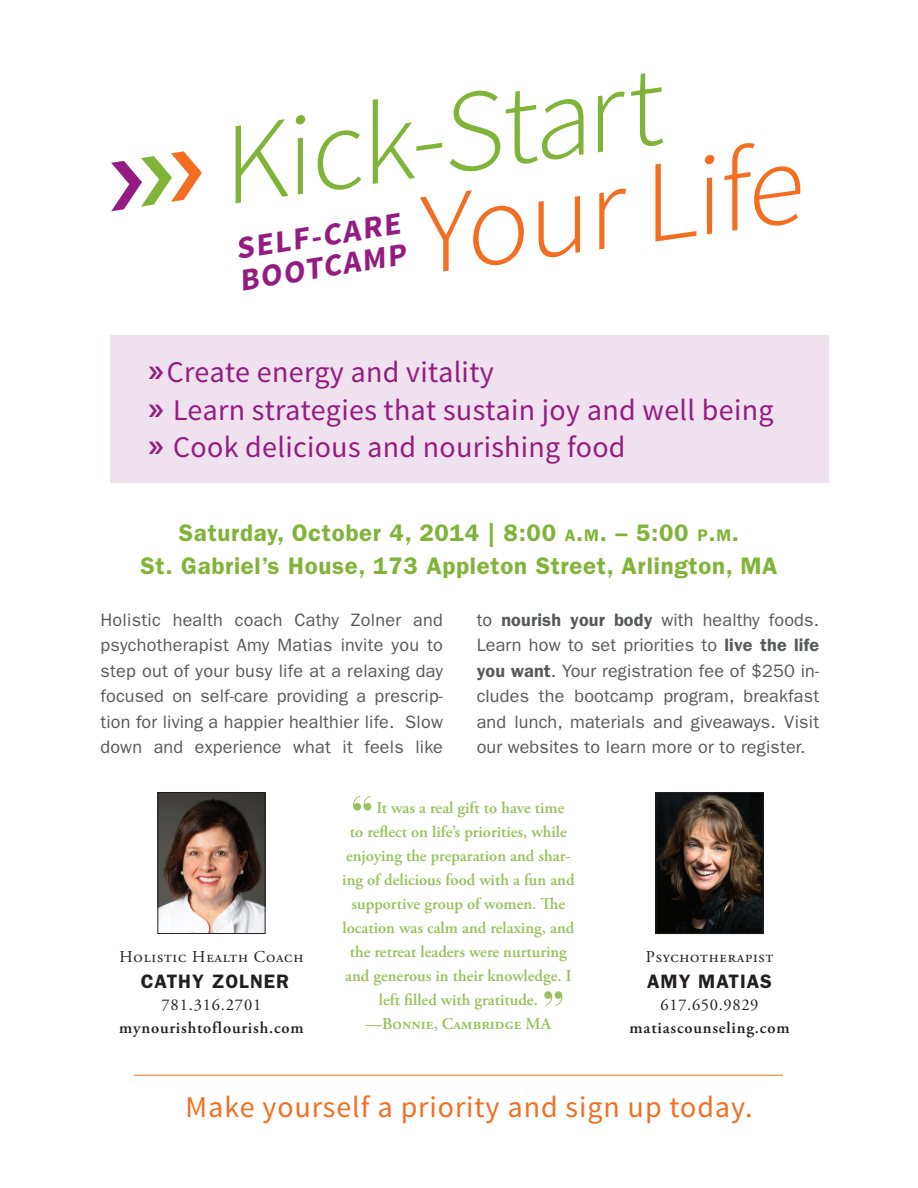
<style>
.page{position:relative;width:918px;height:1188px;background:#fff}
.page>*{position:absolute;margin:0;border:0;box-sizing:border-box;transform-origin:0 0}
.t1{font:300 115.8px "Source Sans Pro";color:#7fb438}
.t2{font:300 115.8px "Source Sans Pro";color:#f36e21}
.t3{font:700 31.5px/31.5px "Source Sans Pro";color:#941b82}
.t4{font:30px/37.5px "Source Sans Pro";letter-spacing:.01em;color:#941b82}
.t5{font:30px "Source Sans Pro";letter-spacing:.03em;color:#f36e21}
.t6{font:600 24px/33px "ITC Franklin Gothic Std";letter-spacing:.03em;color:#7fb438;text-align:center}
.t7{font:600 19.5px "ITC Franklin Gothic Std";letter-spacing:.05em;color:#231f20}
.t8{font:18px/25.5px "ITC Franklin Gothic Std";letter-spacing:.01em;color:#57585a;text-align:justify}
.t9{font:600 16.5px "Adobe Garamond Pro";color:#97c15b}
.t10{font:16.5px "Adobe Garamond Pro";letter-spacing:.05em;color:#231f20}
.t11{font:600 16.5px "Adobe Garamond Pro";letter-spacing:.05em;color:#231f20}
.s1{font-size:16.8px}
.s2{font-style:inherit}
.s3{font-weight:600}
</style>
<div class="page">
<div style="left:110px;top:335px;width:718px;height:148px;background:#efe2ee"></div>
<img style="left:658px;top:794px;width:104px;height:138px">
<div style="left:656px;top:792px;width:108px;height:142px;border:1px solid #231f20"></div>
<img style="left:159px;top:794px;width:104px;height:138px">
<div style="left:157px;top:792px;width:108px;height:142px;border:1px solid #231f20"></div>
<svg style="left:353px;top:796px;width:18px;height:15px"></svg>
<svg style="left:544px;top:991px;width:18px;height:15px"></svg>
<hr style="left:134px;top:1075px;width:649px;height:1px;background:#f36e21">
<h1 class="t1" style="left:209px;top:97px;width:446px;rotate:-8deg">Kick-Start</h1>
<h1 class="t2" style="left:405px;top:167px;width:391px;rotate:-8deg">Your Life</h1>
<h2 class="t3" style="left:232px;top:235px;width:170px;rotate:-9deg">Self-Care<br>Bootcamp</h2>
<h3 class="t4" style="left:167px;top:354px;width:608px">Create energy and vitality<br>Learn strategies that sustain joy and well being<br>Cook delicious and nourishing food</h3>
<h3 class="t6" style="left:140px;top:517px;width:639px">Saturday, October 4, 2014 | 8:00 <span class="s1">A</span><span class="s2">.</span><span class="s1">M</span><span class="s2">.</span> – 5:00 <span class="s1">P</span><span class="s2">.</span><span class="s1">M</span><span class="s2">.<br></span>St. Gabriel’s House, 173 Appleton Street, Arlington, MA</h3>
<p class="t8" style="left:100px;top:607px;width:344px">Holistic health coach Cathy Zolner and psychotherapist Amy Matias invite you to step out of your busy life at a relaxing day focused on self-care providing a prescrip&shy;tion for living a happier healthier life. Slow down and experience what it feels like</p>
<p class="t8" style="left:477px;top:607px;width:344px">to <span class="s3">nourish your body</span> with healthy foods.<br>Learn how to set priorities to <span class="s3">live the life you want</span>. Your registration fee of $250 in&shy;cludes the bootcamp program, breakfast and lunch, materials and giveaways. Visit our websites to learn more or to register.</p>
<p class="t10" style="left:119px;top:947px;width:186px">Holistic Health Coach</p>
<p class="t7" style="left:141px;top:969px;width:150px">Cathy Zolner</p>
<p class="t10" style="left:162px;top:995px;width:101px">781.316.2701</p>
<p class="t11" style="left:119px;top:1018px;width:184px">mynourishtoflourish.com</p>
<p class="t9" style="left:376px;top:798px;width:190px">It was a real gift to have time</p>
<p class="t9" style="left:350px;top:822px;width:218px">to reflect on life’s priorities, while</p>
<p class="t9" style="left:346px;top:846px;width:226px">enjoying the preparation and shar-</p>
<p class="t9" style="left:342px;top:870px;width:234px">ing of delicious food with a fun and</p>
<p class="t9" style="left:352px;top:894px;width:215px">supportive group of women. The</p>
<p class="t9" style="left:343px;top:918px;width:233px">location was calm and relaxing, and</p>
<p class="t9" style="left:350px;top:942px;width:219px">the retreat leaders were nurturing</p>
<p class="t9" style="left:345px;top:966px;width:228px">and generous in their knowledge. I</p>
<p class="t9" style="left:379px;top:990px;width:160px">left filled with gratitude.</p>
<p class="t9" style="left:366px;top:1014px;width:187px">—Bonnie, Cambridge MA</p>
<p class="t10" style="left:646px;top:947px;width:129px">Psychotherapist</p>
<p class="t7" style="left:647px;top:969px;width:113px">Amy Matias</p>
<p class="t10" style="left:661px;top:995px;width:100px">617.650.9829</p>
<p class="t11" style="left:630px;top:1018px;width:160px">matiascounseling.com</p>
<h3 class="t5" style="left:186px;top:1089px;width:568px">Make yourself a priority and sign up today.</h3>
</div>
